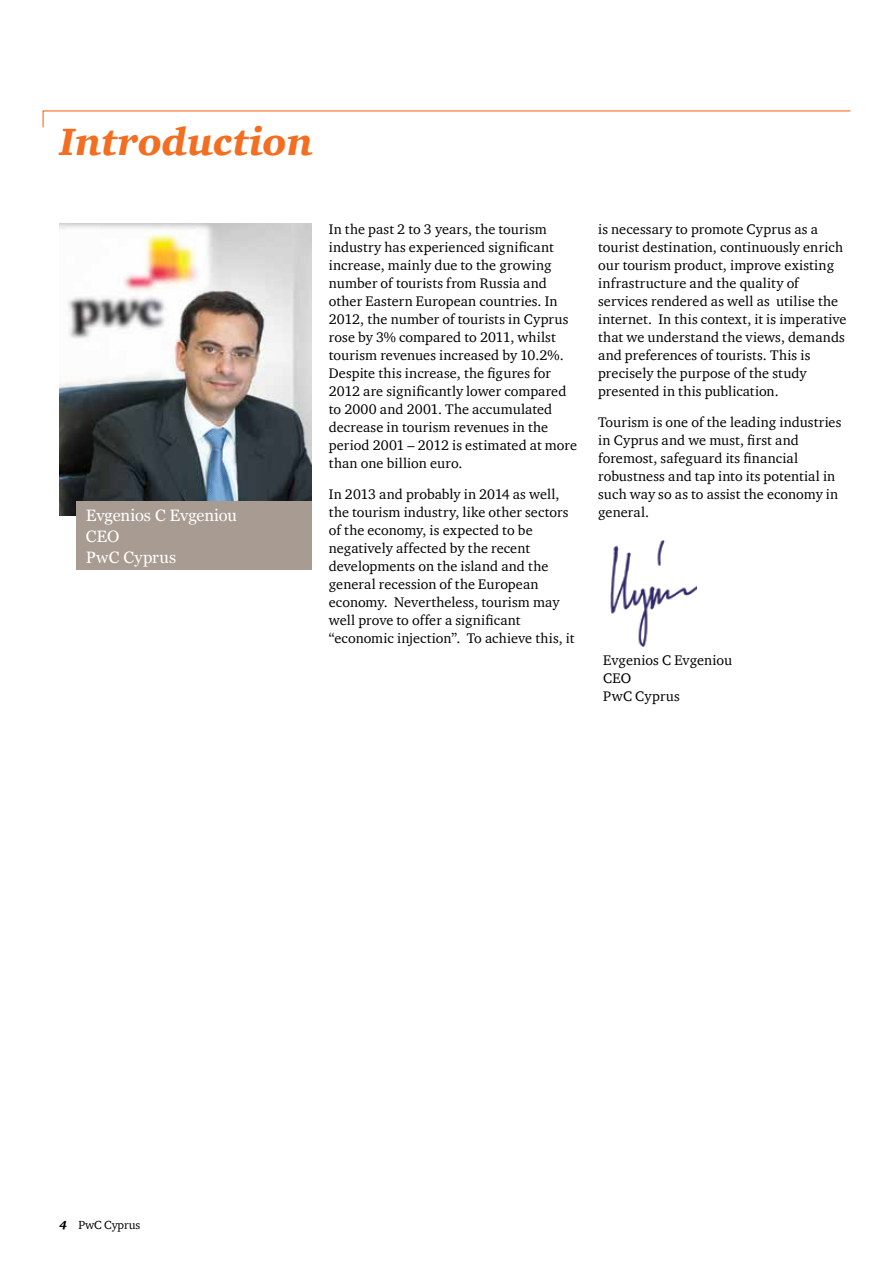
<style>
.page{position:relative;width:893px;height:1263px;background:#fff}
.page>*{position:absolute;margin:0;border:0;box-sizing:border-box;transform-origin:0 0}
.t1{font:italic 900 39px "ITC Charter Com";color:#f36e21}
.t2{font:16.5px/21px "Georgia";color:#fff}
.t3{font:14.25px/18px "ITC Charter Com";letter-spacing:.01em;color:#000}
.t4{font:12px "ITC Charter Com";letter-spacing:-.01em;color:#000}
.s1{font-weight:900;font-style:italic}
</style>
<div class="page">
<svg style="left:42px;top:110px;width:809px;height:18px"></svg>
<img style="left:60px;top:223px;width:252px;height:292px">
<div style="left:77px;top:501px;width:235px;height:68px;background:#a89b91"></div>
<img style="left:610px;top:540px;width:87px;height:107px">
<h1 class="t1" style="left:60px;top:118px;width:255px">Introduction</h1>
<p class="t2" style="left:86px;top:505px;width:153px">Evgenios C Evgeniou<br>CEO<br>PwC Cyprus</p>
<p class="t3" style="left:329px;top:220px;width:250px">In the past 2 to 3 years, the tourism industry has experienced significant increase, mainly due to the growing number of tourists from Russia and other Eastern European countries. In 2012, the number of tourists in Cyprus rose by 3% compared to 2011, whilst tourism revenues increased by 10.2%.<br>Despite this increase, the figures for 2012 are significantly lower compared to 2000 and 2001. The accumulated decrease in tourism revenues in the period 2001 – 2012 is estimated at more than one billion euro.</p>
<p class="t3" style="left:329px;top:484px;width:247px">In 2013 and probably in 2014 as well, the tourism industry, like other sectors of the economy, is expected to be negatively affected by the recent developments on the island and the general recession of the European economy. Nevertheless, tourism may well prove to offer a significant “economic injection”. To achieve this, it</p>
<p class="t3" style="left:598px;top:220px;width:250px">is necessary to promote Cyprus as a tourist destination, continuously enrich our tourism product, improve existing infrastructure and the quality of services rendered as well as utilise the internet. In this context, it is imperative that we understand the views, demands and preferences of tourists. This is precisely the purpose of the study presented in this publication.</p>
<p class="t3" style="left:598px;top:412px;width:245px">Tourism is one of the leading industries in Cyprus and we must, first and foremost, safeguard its financial robustness and tap into its potential in such way so as to assist the economy in general.</p>
<p class="t3" style="left:603px;top:651px;width:130px">Evgenios C Evgeniou<br>CEO<br>PwC Cyprus</p>
<p class="t4" style="left:60px;top:1218px;width:82px"><span class="s1">4</span> PwC Cyprus</p>
</div>
